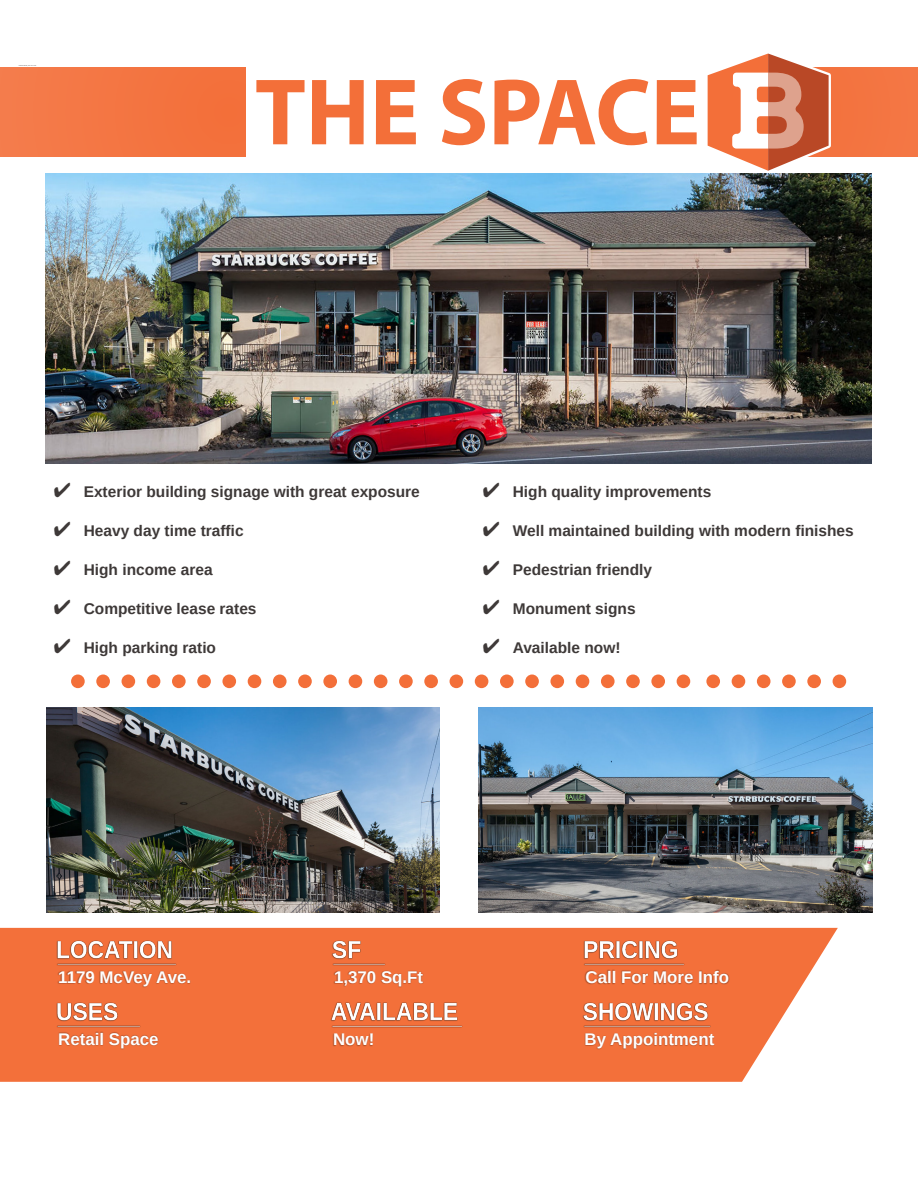
<style>
.page{position:relative;width:918px;height:1188px;background:#fff}
.page>*{position:absolute;margin:0;border:0;box-sizing:border-box;transform-origin:0 0}
.t1{font:700 95.25px "Myriad Pro";color:#f36f39}
.t2{font:700 16.95px "Liberation Sans";color:#fff}
.t3{font:700 15.45px "Liberation Sans";color:#3e3938}
.s1{font-family:"MS UI Gothic";font-weight:400;font-size:20.25px}
</style>
<div class="page">
<div style="left:71px;top:675px;width:14px;height:13px;background:#f36f39;border-radius:50%"></div>
<div style="left:96px;top:675px;width:14px;height:13px;background:#f36f39;border-radius:50%"></div>
<div style="left:122px;top:675px;width:13px;height:13px;background:#f36f39;border-radius:50%"></div>
<div style="left:147px;top:675px;width:13px;height:13px;background:#f36f39;border-radius:50%"></div>
<div style="left:172px;top:675px;width:14px;height:13px;background:#f36f39;border-radius:50%"></div>
<div style="left:197px;top:675px;width:14px;height:13px;background:#f36f39;border-radius:50%"></div>
<div style="left:222px;top:675px;width:14px;height:13px;background:#f36f39;border-radius:50%"></div>
<div style="left:248px;top:675px;width:13px;height:13px;background:#f36f39;border-radius:50%"></div>
<div style="left:273px;top:675px;width:14px;height:13px;background:#f36f39;border-radius:50%"></div>
<div style="left:298px;top:675px;width:14px;height:13px;background:#f36f39;border-radius:50%"></div>
<div style="left:323px;top:675px;width:14px;height:13px;background:#f36f39;border-radius:50%"></div>
<div style="left:349px;top:675px;width:13px;height:13px;background:#f36f39;border-radius:50%"></div>
<div style="left:374px;top:675px;width:13px;height:13px;background:#f36f39;border-radius:50%"></div>
<div style="left:399px;top:675px;width:14px;height:13px;background:#f36f39;border-radius:50%"></div>
<div style="left:424px;top:675px;width:14px;height:13px;background:#f36f39;border-radius:50%"></div>
<div style="left:450px;top:675px;width:13px;height:13px;background:#f36f39;border-radius:50%"></div>
<div style="left:475px;top:675px;width:13px;height:13px;background:#f36f39;border-radius:50%"></div>
<div style="left:500px;top:675px;width:14px;height:13px;background:#f36f39;border-radius:50%"></div>
<div style="left:525px;top:675px;width:14px;height:13px;background:#f36f39;border-radius:50%"></div>
<div style="left:550px;top:675px;width:14px;height:13px;background:#f36f39;border-radius:50%"></div>
<div style="left:576px;top:675px;width:13px;height:13px;background:#f36f39;border-radius:50%"></div>
<div style="left:601px;top:675px;width:14px;height:13px;background:#f36f39;border-radius:50%"></div>
<div style="left:626px;top:675px;width:14px;height:13px;background:#f36f39;border-radius:50%"></div>
<div style="left:651px;top:675px;width:14px;height:13px;background:#f36f39;border-radius:50%"></div>
<div style="left:677px;top:675px;width:13px;height:13px;background:#f36f39;border-radius:50%"></div>
<div style="left:706px;top:675px;width:14px;height:13px;background:#f36f39;border-radius:50%"></div>
<div style="left:732px;top:675px;width:13px;height:13px;background:#f36f39;border-radius:50%"></div>
<div style="left:757px;top:675px;width:14px;height:13px;background:#f36f39;border-radius:50%"></div>
<div style="left:782px;top:675px;width:14px;height:13px;background:#f36f39;border-radius:50%"></div>
<div style="left:807px;top:675px;width:14px;height:13px;background:#f36f39;border-radius:50%"></div>
<div style="left:833px;top:675px;width:13px;height:13px;background:#f36f39;border-radius:50%"></div>
<div style="left:793px;top:67px;width:125px;height:90px;background:#f37541"></div>
<div style="left:0;top:67px;width:246px;height:90px;background:#f47542"></div>
<svg style="left:707px;top:53px;width:124px;height:118px"></svg>
<svg style="left:0;top:928px;width:838px;height:154px;background:#f37a48"></svg>
<img style="left:57px;top:940px;width:120px;height:26px">
<img style="left:58px;top:970px;width:133px;height:18px">
<img style="left:57px;top:1002px;width:84px;height:26px">
<img style="left:58px;top:1032px;width:101px;height:18px">
<img style="left:332px;top:940px;width:53px;height:26px">
<img style="left:334px;top:970px;width:90px;height:18px">
<img style="left:331px;top:1002px;width:131px;height:44px">
<img style="left:584px;top:940px;width:100px;height:26px">
<img style="left:585px;top:970px;width:144px;height:14px">
<img style="left:582px;top:1002px;width:133px;height:48px">
<img style="left:45px;top:173px;width:827px;height:290px">
<img style="left:47px;top:708px;width:393px;height:205px">
<img style="left:478px;top:708px;width:395px;height:205px">
<h1 class="t1" style="left:255px;top:73px;width:447px">THE SPACE</h1>
<p class="t3" style="left:52px;top:486px;width:369px"><span class="s1">✔</span> Exterior building signage with great exposure</p>
<p class="t3" style="left:52px;top:525px;width:193px"><span class="s1">✔</span> Heavy day time traffic</p>
<p class="t3" style="left:52px;top:564px;width:162px"><span class="s1">✔</span> High income area</p>
<p class="t3" style="left:481px;top:564px;width:172px"><span class="s1">✔</span> Pedestrian friendly</p>
<p class="t3" style="left:52px;top:602px;width:206px"><span class="s1">✔</span> Competitive lease rates</p>
<p class="t3" style="left:52px;top:641px;width:165px"><span class="s1">✔</span> High parking ratio</p>
<p class="t3" style="left:481px;top:486px;width:232px"><span class="s1">✔</span> High quality improvements</p>
<p class="t3" style="left:481px;top:525px;width:374px"><span class="s1">✔</span> Well maintained building with modern finishes</p>
<p class="t3" style="left:481px;top:602px;width:156px"><span class="s1">✔</span> Monument signs</p>
<p class="t3" style="left:481px;top:641px;width:141px"><span class="s1">✔</span> Available now!</p>
<p class="t2" style="left:58px;top:971px;width:134px">1179 McVey Ave.</p>
<p class="t2" style="left:58px;top:1033px;width:102px">Retail Space</p>
<p class="t2" style="left:334px;top:971px;width:91px">1,370 Sq.Ft</p>
<p class="t2" style="left:333px;top:1033px;width:43px">Now!</p>
<p class="t2" style="left:586px;top:971px;width:145px">Call For More Info</p>
<p class="t2" style="left:585px;top:1033px;width:131px">By Appointment</p>
</div>
